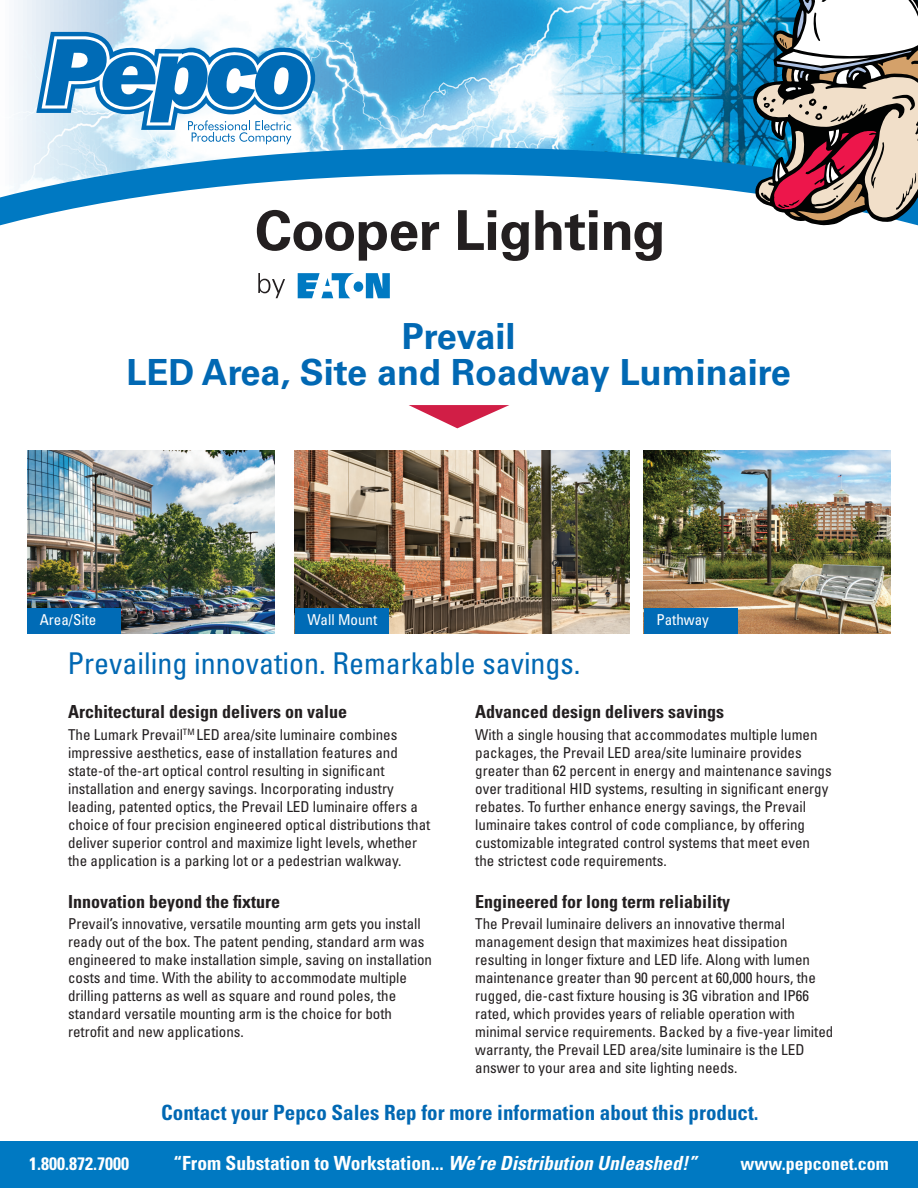
<style>
.page{position:relative;width:918px;height:1188px;background:#fff}
.page>*{position:absolute;margin:0;border:0;box-sizing:border-box;transform-origin:0 0}
.t1{font:700 36px "Univers LT Std";color:#0168b3}
.t2{font:condensed 30px "Univers LT Std";color:#0168b3}
.t3{font:700 condensed 21px "Univers LT Std";color:#0168b3}
.t4{font:700 condensed 19.5px "Univers LT Std";color:#fff}
.Feature_Bullets{font:700 condensed 18px "Univers LT Std";color:#231f20}
.t5{font:700 condensed 18px "Univers LT Std";color:#fff}
.Feature_Bullets-2{font:condensed 15px/18px "Univers LT Std";color:#231f20}
.Feature_Bullets-3{font:condensed 15px "Univers LT Std";color:#fff}
.s1{font-style:italic}
</style>
<div class="page">
<img style="left:14px;top:0;width:738px;height:147px">
<div style="left:0;top:1142px;width:918px;height:46px;background:#0079c2"></div>
<div style="left:165px;top:99px;width:148px;height:72px;background:#fff;border-radius:50%"></div>
<svg style="left:0;top:147px;width:752px;height:86px"></svg>
<svg style="left:752px;top:0;width:166px;height:226px"></svg>
<svg style="left:36px;top:32px;width:279px;height:112px"></svg>
<svg style="left:409px;top:405px;width:100px;height:23px"></svg>
<svg style="left:257px;top:210px;width:182px;height:51px"></svg>
<svg style="left:458px;top:210px;width:71px;height:51px"></svg>
<svg style="left:535px;top:210px;width:63px;height:40px"></svg>
<svg style="left:604px;top:221px;width:58px;height:40px"></svg>
<svg style="left:298px;top:273px;width:92px;height:25px"></svg>
<svg style="left:258px;top:273px;width:27px;height:25px"></svg>
<img style="left:27px;top:450px;width:247px;height:183px">
<img style="left:644px;top:450px;width:247px;height:183px">
<img style="left:295px;top:450px;width:334px;height:183px">
<div style="left:27px;top:608px;width:94px;height:25px;background:#006bb6"></div>
<div style="left:295px;top:608px;width:94px;height:25px;background:#006bb6"></div>
<div style="left:644px;top:608px;width:94px;height:25px;background:#006bb6"></div>
<p class="t1" style="left:402px;top:316px;width:115px">Prevail</p>
<p class="t1" style="left:127px;top:352px;width:666px">LED Area, Site and Roadway Luminaire</p>
<p class="Feature_Bullets-3" style="left:40px;top:611px;width:58px">Area/Site</p>
<p class="Feature_Bullets-3" style="left:308px;top:611px;width:71px">Wall Mount</p>
<p class="Feature_Bullets-3" style="left:656px;top:611px;width:54px">Pathway</p>
<p class="t2" style="left:67px;top:644px;width:515px">Prevailing innovation. Remarkable savings.</p>
<p class="Feature_Bullets" style="left:68px;top:701px;width:280px">Architectural design delivers on value</p>
<p class="Feature_Bullets-2" style="left:68px;top:725px;width:364px">The Lumark Prevail<sup>TM</sup> LED area/site luminaire combines impressive aesthetics, ease of installation features and state-of the-art optical control resulting in significant installation and energy savings. Incorporating industry leading, patented optics, the Prevail LED luminaire offers a choice of four precision engineered optical distributions that deliver superior control and maximize light levels, whether the application is a parking lot or a pedestrian walkway.</p>
<p class="Feature_Bullets" style="left:68px;top:891px;width:213px">Innovation beyond the fixture</p>
<p class="Feature_Bullets-2" style="left:68px;top:915px;width:366px">Prevail’s innovative, versatile mounting arm gets you install ready out of the box. The patent pending, standard arm was engineered to make installation simple, saving on installation costs and time. With the ability to accommodate multiple drilling patterns as well as square and round poles, the standard versatile mounting arm is the choice for both retrofit and new applications.</p>
<p class="Feature_Bullets" style="left:475px;top:701px;width:250px">Advanced design delivers savings</p>
<p class="Feature_Bullets-2" style="left:475px;top:725px;width:358px">With a single housing that accommodates multiple lumen packages, the Prevail LED area/site luminaire provides greater than 62 percent in energy and maintenance savings over traditional HID systems, resulting in significant energy rebates. To further enhance energy savings, the Prevail luminaire takes control of code compliance, by offering customizable integrated control systems that meet even the strictest code requirements.</p>
<p class="Feature_Bullets" style="left:475px;top:891px;width:256px">Engineered for long term reliability</p>
<p class="Feature_Bullets-2" style="left:475px;top:915px;width:360px">The Prevail luminaire delivers an innovative thermal management design that maximizes heat dissipation resulting in longer fixture and LED life. Along with lumen maintenance greater than 90 percent at 60,000 hours, the rugged, die-cast fixture housing is 3G vibration and IP66 rated, which provides years of reliable operation with minimal service requirements. Backed by a five-year limited warranty, the Prevail LED area/site luminaire is the LED answer to your area and site lighting needs.</p>
<p class="t3" style="left:161px;top:1099px;width:599px">Contact your Pepco Sales Rep for more information about this product.</p>
<p class="t5" style="left:29px;top:1153px;width:101px">1.800.872.7000</p>
<p class="t4" style="left:174px;top:1151px;width:525px">“From Substation to Workstation... <span class="s1">We’re Distribution Unleashed!”</span></p>
<p class="t5" style="left:740px;top:1153px;width:150px">www.pepconet.com</p>
</div>
